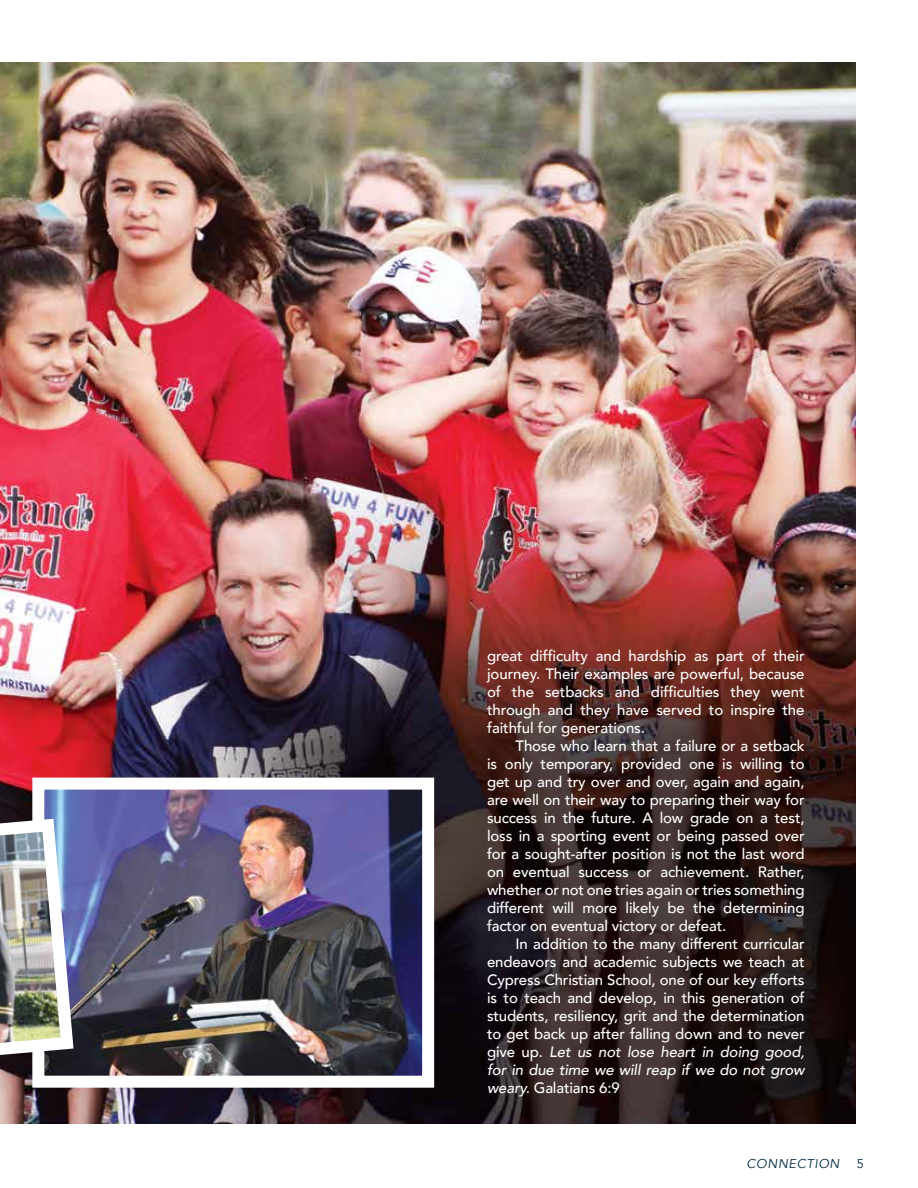
<style>
.page{position:relative;width:918px;height:1188px;background:#fff}
.page>*{position:absolute;margin:0;border:0;box-sizing:border-box;transform-origin:0 0}
.t1{font:500 15px/18px "Avenir";letter-spacing:-.01em;color:#fff;text-align:justify}
.t2{font:italic 12.75px "Avenir";letter-spacing:.05em;color:#002a41}
.t3{font:12.75px "Avenir";color:#002a41}
.s1{font-style:italic}
</style>
<div class="page">
<img style="left:0;top:63px;width:855px;height:1060px">
<img style="left:45px;top:791px;width:376px;height:284px">
<div style="left:32px;top:778px;width:402px;height:310px;border:12px solid #fff"></div>
<img style="left:0;top:812px;width:80px;height:271px">
<p class="t1" style="left:487px;top:646px;width:319px">great difficulty and hardship as part of their journey. Their examples are powerful, because of the setbacks and difficulties they went through and they have served to inspire the faithful for generations.</p>
<p class="t1" style="left:487px;top:736px;width:319px;text-indent:28px">Those who learn that a failure or a setback is only temporary, provided one is willing to get up and try over and over, again and again, are well on their way to preparing their way for success in the future. A low grade on a test, loss in a sporting event or being passed over for a sought-after position is not the last word on eventual success or achievement. Rather, whether or not one tries again or tries something different will more likely be the determining factor on eventual victory or defeat.</p>
<p class="t1" style="left:487px;top:934px;width:319px;text-indent:28px">In addition to the many different curricular endeavors and academic subjects we teach at Cypress Christian School, one of our key efforts is to teach and develop, in this generation of students, resiliency, grit and the determination to get back up after falling down and to never give up. <span class="s1">Let us not lose heart in doing good, for in due time we will reap if we do not grow weary.</span> Galatians 6:9</p>
<p class="t2" style="left:747px;top:1156px;width:94px">CONNECTION</p>
<p class="t3" style="left:857px;top:1156px;width:9px">5</p>
</div>
